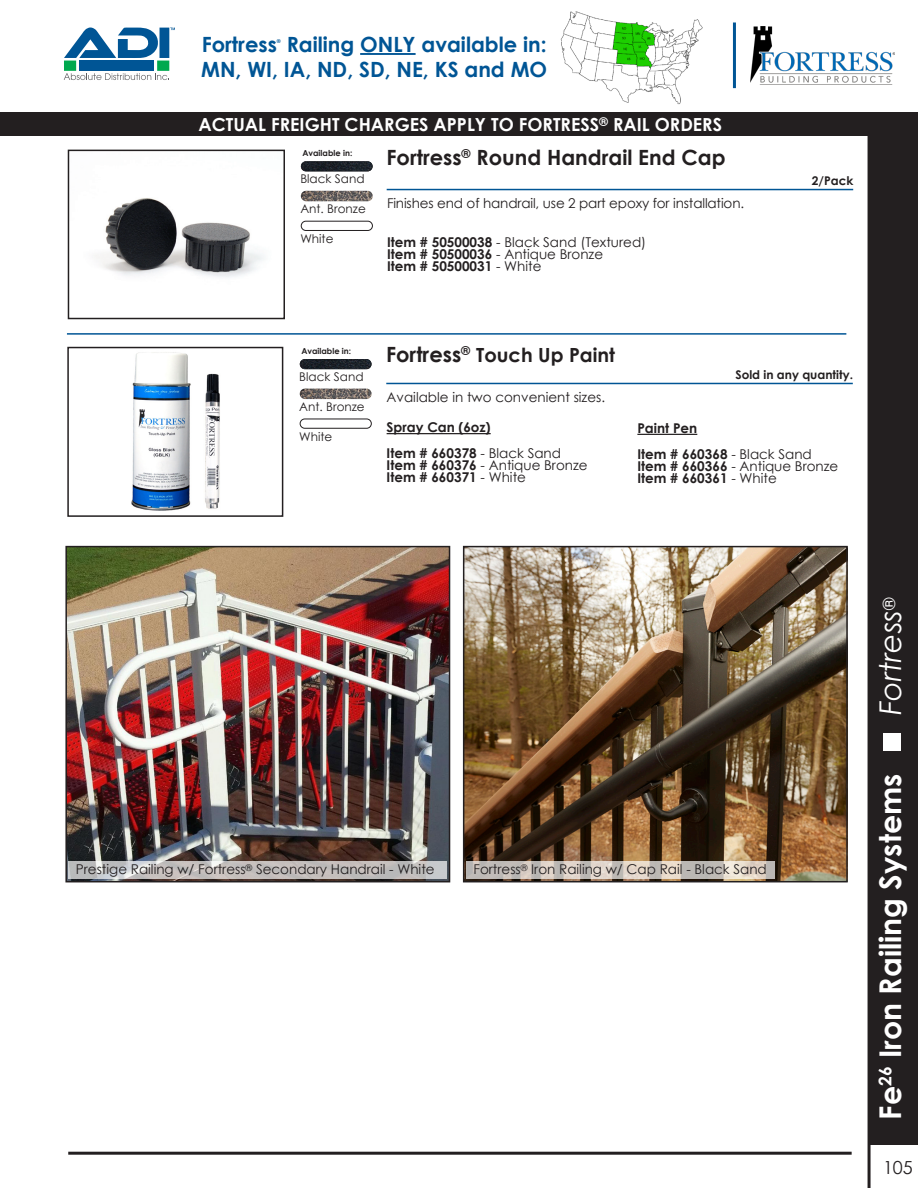
<style>
.page{position:relative;width:918px;height:1188px;background:#fff}
.page>*{position:absolute;margin:0;border:0;box-sizing:border-box;transform-origin:0 0}
.t1{font:700 30px "Century Gothic";color:#fff}
.t2{font:italic 30px "Century Gothic";color:#fff}
.t3{font:700 21px/25.2px "Century Gothic";color:#005595;text-align:right}
.t4{font:700 21px "Century Gothic";color:#231f20}
.t5{font:700 19.5px "Century Gothic";color:#231f20}
.t6{font:700 18px "Century Gothic";color:#fff}
.t7{font:18px "Century Gothic";color:#231f20}
.t8{font:13.5px "Century Gothic";color:#231f20}
.t9{font:700 13.5px "Century Gothic";color:#231f20}
.t10{font:12px "Century Gothic";color:#231f20}
.t11{font:700 12px "Century Gothic";color:#231f20}
.t12{font:700 8.25px "Century Gothic";color:#231f20}
.t13{font:700 5.25px "Century Gothic";color:#005595}
.s1{font-weight:700}
.s2{font-weight:400}
.s3{font-size:21px}
</style>
<div class="page">
<hr style="left:68px;top:1152px;width:784px;height:3px;background:#231f20">
<div style="left:869px;top:130px;width:49px;height:1015px;background:#231f20"></div>
<hr style="left:868px;top:133px;width:3px;height:1055px;background:#231f20">
<div style="left:884px;top:733px;width:17px;height:18px;background:#fff"></div>
<svg style="left:64px;top:28px;width:94px;height:30px"></svg>
<div style="left:160px;top:28px;width:9px;height:30px;background:#005595"></div>
<div style="left:64px;top:61px;width:12px;height:10px;background:#00a94e"></div>
<div style="left:79px;top:61px;width:75px;height:10px;background:#005595"></div>
<div style="left:157px;top:61px;width:12px;height:10px;background:#00a94e"></div>
<svg style="left:64px;top:73px;width:105px;height:7px"></svg>
<hr style="left:733px;top:22px;width:3px;height:66px;background:#005595">
<hr style="left:360px;top:53px;width:56px;height:2px;background:#005595">
<img style="left:560px;top:11px;width:143px;height:94px">
<img style="left:750px;top:26px;width:145px;height:57px">
<hr style="left:67px;top:333px;width:779px;height:2px;background:#005595">
<img style="left:131px;top:352px;width:89px;height:159px">
<div style="left:67px;top:347px;width:216px;height:170px;border:2px solid #231f20"></div>
<hr style="left:387px;top:433px;width:104px;height:1px;background:#231f20">
<hr style="left:386px;top:383px;width:467px;height:1px;background:#005595">
<hr style="left:637px;top:434px;width:60px;height:1px;background:#231f20">
<div style="left:300px;top:419px;width:72px;height:10px;border:1px solid #231f20;border-radius:5px"></div>
<img style="left:300px;top:359px;width:72px;height:10px;border-radius:5px">
<img style="left:300px;top:389px;width:72px;height:10px;border-radius:5px">
<img style="left:95px;top:198px;width:169px;height:80px">
<div style="left:68px;top:150px;width:217px;height:169px;border:2px solid #231f20"></div>
<hr style="left:387px;top:189px;width:466px;height:1px;background:#005595">
<div style="left:301px;top:221px;width:72px;height:10px;border:1px solid #231f20;border-radius:5px"></div>
<img style="left:301px;top:161px;width:72px;height:10px;border-radius:5px">
<img style="left:301px;top:191px;width:72px;height:10px;border-radius:5px">
<div style="left:1px;top:112px;width:917px;height:24px;background:#231f20"></div>
<img style="left:466px;top:549px;width:379px;height:330px">
<div style="left:463px;top:546px;width:385px;height:336px;border:2px solid #231f20"></div>
<svg style="left:466px;top:861px;width:308px;height:18px;background:#d0c8c0"></svg>
<img style="left:68px;top:549px;width:379px;height:312px">
<div style="left:65px;top:546px;width:385px;height:336px;border:2px solid #231f20"></div>
<svg style="left:68px;top:861px;width:379px;height:18px;background:#c5c2c1"></svg>
<h2 class="t3" style="left:201px;top:31px;width:348px">Railing ONLY available in:<br>MN, WI, IA, ND, SD, NE, KS and MO</h2>
<h3 class="t6" style="left:201px;top:111px;width:439px">ACTUAL FREIGHT CHARGES APPLY TO FORTRESS<sup>®</sup> A</h3>
<h3 class="t6" style="left:672px;top:111px;width:12px">R</h3>
<h2 class="t3" style="left:202px;top:31px;width:77px">Fortress</h2>
<p class="t13" style="left:277px;top:37px;width:5px">®</p>
<p class="t6" style="left:198px;top:111px;width:525px">ACTUAL FREIGHT CHARGES APPLY TO FORTRESS<sup>®</sup> RAIL ORDERS</p>
<p class="t12" style="left:302px;top:147px;width:51px">Available in:</p>
<p class="t10" style="left:300px;top:170px;width:66px">Black Sand</p>
<p class="t10" style="left:300px;top:200px;width:67px">Ant. Bronze</p>
<p class="t10" style="left:300px;top:230px;width:35px">White</p>
<h2 class="t4" style="left:386px;top:141px;width:341px">Fortress<sup>®</sup> Round Handrail End Cap</h2>
<p class="t8" style="left:387px;top:194px;width:359px">Finishes end of handrail, use 2 part epoxy for installation.</p>
<p class="t8" style="left:387px;top:233px;width:261px"><span class="s1">Item # 50500038</span> - Black Sand (Textured)</p>
<p class="t8" style="left:387px;top:245px;width:218px"><span class="s1">Item # 50500036</span> - Antique Bronze</p>
<p class="t9" style="left:387px;top:256px;width:156px">Item # 50500031 <span class="s2">- White</span></p>
<p class="t11" style="left:812px;top:172px;width:43px">2/Pack</p>
<p class="t12" style="left:301px;top:344px;width:51px">Available in:</p>
<p class="t10" style="left:299px;top:368px;width:66px">Black Sand</p>
<p class="t10" style="left:299px;top:398px;width:67px">Ant. Bronze</p>
<p class="t10" style="left:299px;top:428px;width:35px">White</p>
<p class="t5" style="left:386px;top:340px;width:230px"><span class="s3">Fortress</span><sup>®</sup> Touch Up Paint</p>
<p class="t8" style="left:387px;top:388px;width:220px">Available in two convenient sizes.</p>
<p class="t9" style="left:387px;top:417px;width:106px">Spray Can (6oz)</p>
<p class="t9" style="left:387px;top:443px;width:176px">Item # 660378 <span class="s2">- Black Sand</span></p>
<p class="t8" style="left:387px;top:456px;width:203px"><span class="s1">Item # 660376</span> - Antique Bronze</p>
<p class="t9" style="left:387px;top:467px;width:141px">Item # 660371 <span class="s2">- White</span></p>
<p class="t11" style="left:735px;top:366px;width:119px">Sold in any quantity.</p>
<p class="t9" style="left:637px;top:418px;width:61px">Paint Pen</p>
<p class="t9" style="left:637px;top:443px;width:176px">Item # 660368 <span class="s2">- Black Sand</span></p>
<p class="t8" style="left:637px;top:456px;width:203px"><span class="s1">Item # 660366</span> - Antique Bronze</p>
<p class="t9" style="left:637px;top:467px;width:141px">Item # 660361 <span class="s2">- White</span></p>
<p class="t8" style="left:76px;top:859px;width:360px">Prestige Railing w/ Fortress<sup>®</sup> Secondary Handrail - White</p>
<p class="t8" style="left:473px;top:859px;width:295px">Fortress<sup>®</sup> Iron Railing w/ Cap Rail - Black Sand</p>
<h1 class="t2" style="left:870px;top:715px;width:119px;rotate:-90deg">Fortress<sup>®</sup></h1>
<h1 class="t1" style="left:868px;top:1120px;width:347px;rotate:-90deg">Fe<sup>26</sup> Iron Railing Systems</h1>
<h3 class="t7" style="left:883px;top:1154px;width:31px">105</h3>
</div>
